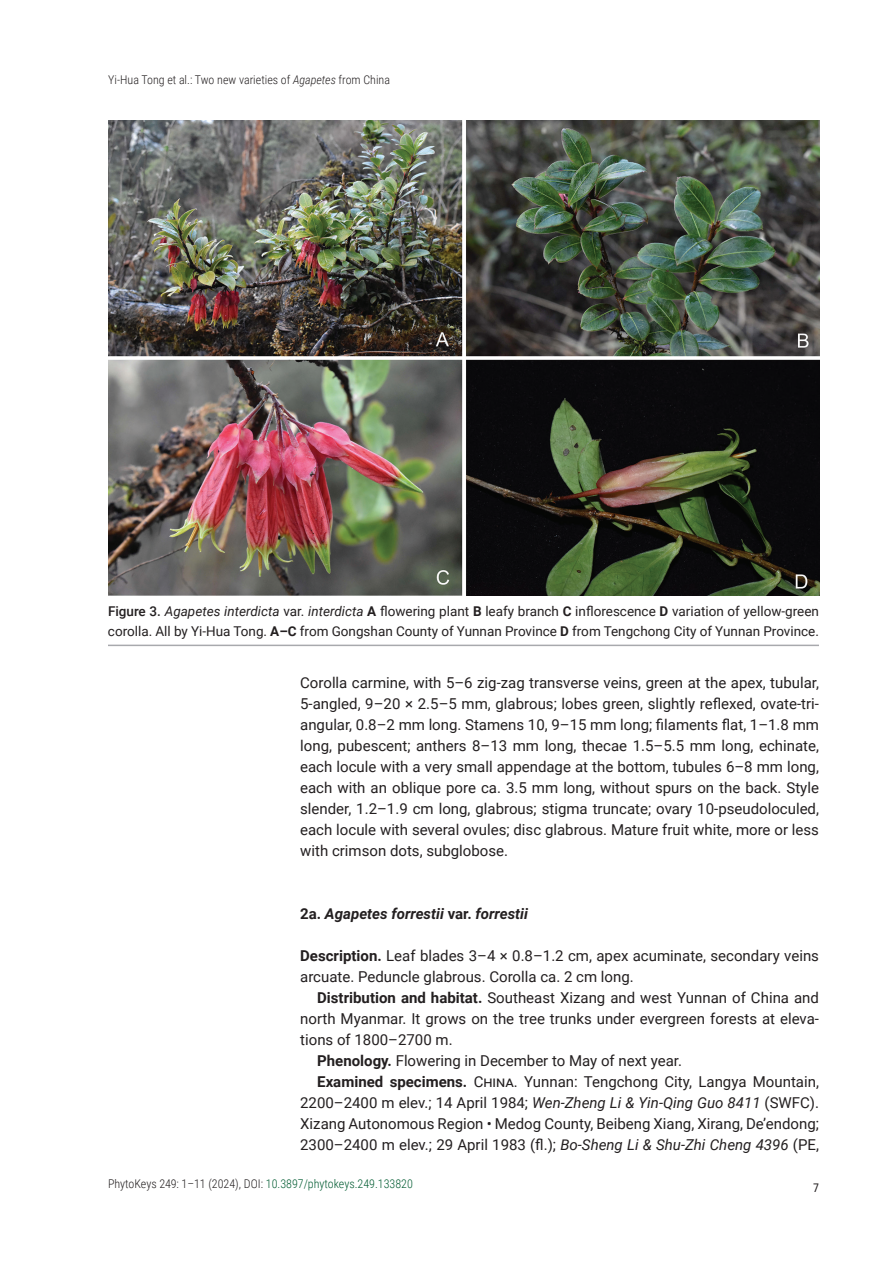
<style>
.page{position:relative;width:893px;height:1263px;background:#fff}
.page>*{position:absolute;margin:0;border:0;box-sizing:border-box;transform-origin:0 0}
.t1{font:15px/21px "Roboto";color:#231f20;text-align:justify}
.t2{font:italic 700 15px "Roboto";color:#231f20}
.t3{font:13.5px/19.8px "Roboto";color:#231f20}
.t4{font:300 12px "Roboto Condensed";color:#231f20}
.t5{font:12px "Roboto Condensed";color:#231f20}
.s1{font-style:italic}
.s2{font-weight:500}
.s3{font-weight:700}
.s4{font-style:normal}
.s5{color:#005b31}
</style>
<div class="page">
<hr style="left:108px;top:645px;width:711px;height:1px;background:#a8a9ad">
<img style="left:108px;top:121px;width:711px;height:475px">
<p class="t4" style="left:108px;top:71px;width:283px">Yi-Hua Tong et al.: Two new varieties of <span class="s1">Agapetes</span> from China</p>
<p class="t3" style="left:108px;top:601px;width:712px"><span class="s2">Figure 3.</span> <span class="s1">Agapetes interdicta</span> var. <span class="s1">interdicta</span> <span class="s3">A</span> flowering plant <span class="s3">B</span> leafy branch <span class="s3">C</span> inflorescence <span class="s3">D</span> variation of yellow-green corolla. All by Yi-Hua Tong. <span class="s3">A–C</span> from Gongshan County of Yunnan Province <span class="s3">D</span> from Tengchong City of Yunnan Province.</p>
<p class="t1" style="left:300px;top:671px;width:520px">Corolla carmine, with 5–6 zig-zag transverse veins, green at the apex, tubular, 5-angled, 9–20 × 2.5–5 mm, glabrous; lobes green, slightly reflexed, ovate-tri&shy;angular, 0.8–2 mm long. Stamens 10, 9–15 mm long; filaments flat, 1–1.8 mm long, pubescent; anthers 8–13 mm long, thecae 1.5–5.5 mm long, echinate, each locule with a very small appendage at the bottom, tubules 6–8 mm long, each with an oblique pore ca. 3.5 mm long, without spurs on the back. Style slender, 1.2–1.9 cm long, glabrous; stigma truncate; ovary 10-pseudoloculed, each locule with several ovules; disc glabrous. Mature fruit white, more or less with crimson dots, subglobose.</p>
<p class="t2" style="left:300px;top:903px;width:229px"><span class="s4">2a.</span> Agapetes forrestii <span class="s4">var.</span> forrestii</p>
<p class="t1" style="left:300px;top:944px;width:520px"><span class="s3">Description.</span> Leaf blades 3–4 × 0.8–1.2 cm, apex acuminate, secondary veins arcuate. Peduncle glabrous. Corolla ca. 2 cm long.</p>
<p class="t1" style="left:317px;top:986px;width:503px"><span class="s3">Distribution and habitat.</span> Southeast Xizang and west Yunnan of China and</p>
<p class="t1" style="left:300px;top:1007px;width:520px">north Myanmar. It grows on the tree trunks under evergreen forests at eleva-</p>
<p class="t1" style="left:300px;top:1028px;width:154px">tions of 1800–2700 m.</p>
<p class="t1" style="left:317px;top:1049px;width:366px"><span class="s3">Phenology.</span> Flowering in December to May of next year.</p>
<p class="t1" style="left:317px;top:1070px;width:503px"><span class="s3">Examined specimens.</span> China. Yunnan: Tengchong City, Langya Mountain,</p>
<p class="t1" style="left:300px;top:1091px;width:520px">2200–2400 m elev.; 14 April 1984; <span class="s1">Wen-Zheng Li &amp; Yin-Qing Guo 8411</span> (SWFC).</p>
<p class="t1" style="left:300px;top:1112px;width:520px">Xizang Autonomous Region • Medog County, Beibeng Xiang, Xirang, De’endong;</p>
<p class="t1" style="left:300px;top:1133px;width:520px">2300–2400 m elev.; 29 April 1983 (fl.); <span class="s1">Bo-Sheng Li &amp; Shu-Zhi Cheng 4396</span> (PE,</p>
<p class="t4" style="left:108px;top:1175px;width:306px">PhytoKeys 249: 1–11 (2024), DOI: <span class="s5">10.3897/phytokeys.249.133820</span></p>
<p class="t5" style="left:813px;top:1179px;width:7px">7</p>
</div>
